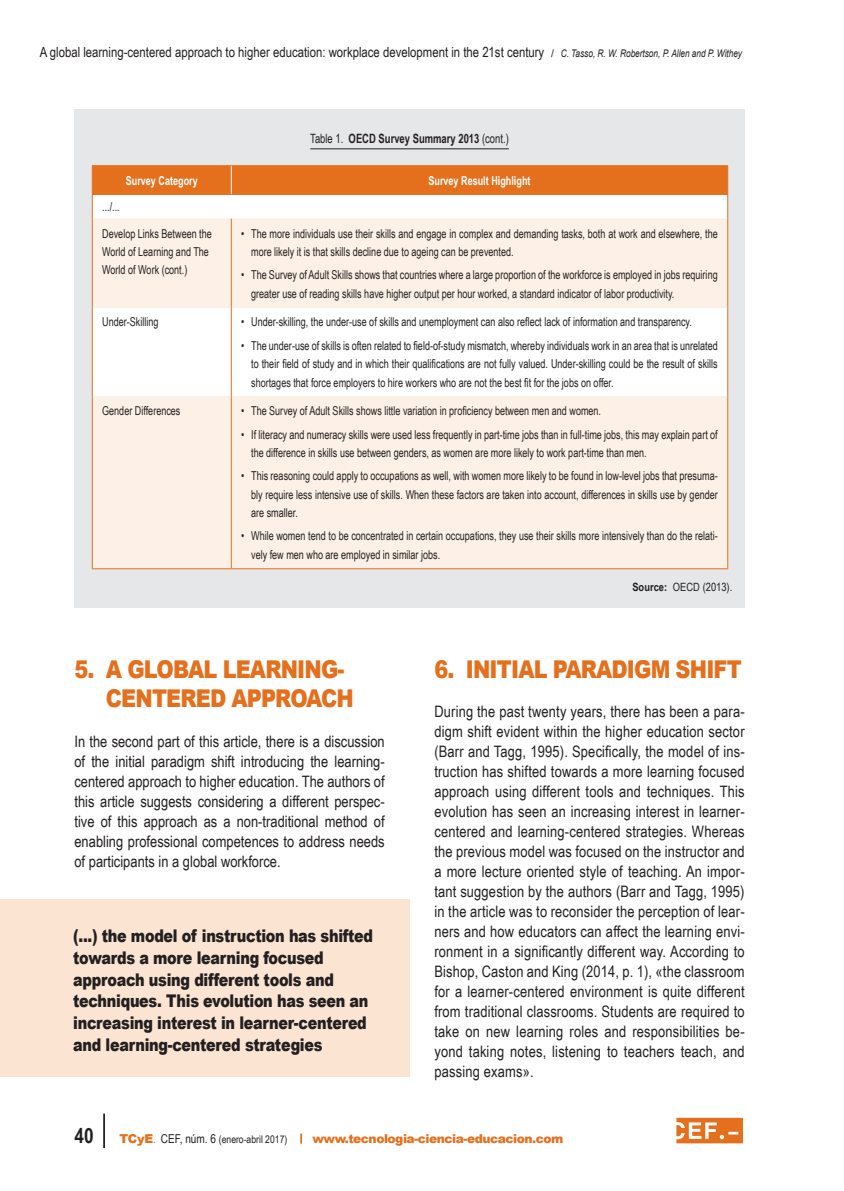
<style>
.page{position:relative;width:844px;height:1191px;background:#fff}
.page>*{position:absolute;margin:0;border:0;box-sizing:border-box;transform-origin:0 0}
._1__epigrafe{font:900 24.5px/29.8px "Arial";letter-spacing:-.04em;color:#e4701e;scale:.85 1}
.t1{font:900 17.5px/21.9px "Arial";letter-spacing:-.02em;color:#231f20;scale:.82 1}
.texto_general{font:15.75px/19.9px "Arial Narrow";letter-spacing:.005em;color:#231f20;text-align:justify}
.t2{font:14px "Arial Narrow";color:#231f20}
.texto_general-2{font:700 12.78px "Arial Narrow";color:#231f20;scale:.9 1}
.texto_general-3{font:12.25px/18.4px "Arial Narrow";color:#231f20;scale:.9 1}
.t3{font:900 12.25px "Arial";letter-spacing:-.04em;color:#e4701e}
.texto_general-4{font:700 12.25px "Arial Narrow";color:#fff;scale:.9 1}
.nota_al_pie{font:11.38px "Arial Narrow";color:#231f20}
.t4{font:10.5px "Arial Narrow";color:#231f20}
.s1{font-family:"Arial";font-size:10.5px}
.s2{font-family:"Arial";font-style:italic;font-size:10.5px}
.s3{font-weight:400}
.s4{font-weight:700}
.s5{font-weight:700;font-size:21px}
.s6{font-family:"Arial";font-weight:900;font-size:12.25px;color:#e4701e}
.s7{font-size:12.25px;color:#e4701e}
.s8{font-size:12.25px}
</style>
<div class="page">
<hr style="left:103px;top:1113px;width:2px;height:35px;background:#231f20">
<svg style="left:300px;top:1133px;width:2px;height:10px"></svg>
<svg style="left:676px;top:1117px;width:66px;height:26px;background:#ea9051"></svg>
<div style="left:74px;top:109px;width:670px;height:499px;background:#e6e7e9"></div>
<hr style="left:310px;top:148px;width:198px;height:1px;background:#231f20">
<svg style="left:93px;top:219px;width:634px;height:349px;background:#fdf4ed"></svg>
<hr style="left:92px;top:165px;width:139px;height:1px;background:#e4701e">
<hr style="left:231px;top:165px;width:497px;height:1px;background:#e4701e">
<hr style="left:92px;top:219px;width:1px;height:88px;background:#e4701e">
<hr style="left:231px;top:219px;width:1px;height:88px;background:#e4701e">
<hr style="left:727px;top:219px;width:1px;height:88px;background:#e4701e">
<hr style="left:92px;top:307px;width:1px;height:89px;background:#e4701e">
<hr style="left:231px;top:307px;width:1px;height:89px;background:#e4701e">
<hr style="left:727px;top:307px;width:1px;height:89px;background:#e4701e">
<hr style="left:92px;top:396px;width:1px;height:172px;background:#e4701e">
<hr style="left:231px;top:396px;width:1px;height:172px;background:#e4701e">
<hr style="left:727px;top:396px;width:1px;height:172px;background:#e4701e">
<hr style="left:92px;top:568px;width:139px;height:1px;background:#e4701e">
<hr style="left:231px;top:568px;width:497px;height:1px;background:#e4701e">
<svg style="left:92px;top:166px;width:636px;height:53px;background:#f0b083"></svg>
<div style="left:0;top:899px;width:409px;height:177px;background:#fbe5d2"></div>
<p class="t2" style="left:40px;top:42px;width:703px">A global learning-centered approach to higher education: workplace development in the 21st century <span class="s1">/</span> <span class="s2">C. Tasso, R. W. Robertson, P. Allen and P. Withey</span></p>
<p class="texto_general-2" style="left:310px;top:128px;width:222px"><span class="s3">Table 1.</span> OECD Survey Summary 2013 <span class="s3">(cont.)</span></p>
<p class="texto_general-4" style="left:126px;top:171px;width:81px">Survey Category</p>
<p class="texto_general-4" style="left:428px;top:171px;width:115px">Survey Result Highlight</p>
<p class="texto_general-3" style="left:102px;top:197px;width:21px">.../...</p>
<p class="texto_general-3" style="left:102px;top:224px;width:123px">Develop Links Between the<br>World of Learning and The<br>World of Work (cont.)</p>
<p class="texto_general-3" style="left:251px;top:224px;width:520px;text-indent:-10px">• The more individuals use their skills and engage in complex and demanding tasks, both at work and elsewhere, the more likely it is that skills decline due to ageing can be prevented.</p>
<p class="texto_general-3" style="left:251px;top:265px;width:519px;text-indent:-10px">• The Survey of Adult Skills shows that countries where a large proportion of the workforce is employed in jobs requiring greater use of reading skills have higher output per hour worked, a standard indicator of labor productivity.</p>
<p class="texto_general-3" style="left:102px;top:312px;width:64px">Under-Skilling</p>
<p class="texto_general-3" style="left:241px;top:312px;width:502px">• Under-skilling, the under-use of skills and unemployment can also reflect lack of information and transparency.</p>
<p class="texto_general-3" style="left:251px;top:336px;width:520px;text-align:justify;text-indent:-10px">• The under-use of skills is often related to field-of-study mismatch, whereby individuals work in an area that is unrelated to their field of study and in which their qualifications are not fully valued. Under-skilling could be the result of skills shortages that force employers to hire workers who are not the best fit for the jobs on offer.</p>
<p class="texto_general-3" style="left:102px;top:401px;width:88px">Gender Differences</p>
<p class="texto_general-3" style="left:241px;top:401px;width:401px">• The Survey of Adult Skills shows little variation in proficiency between men and women.</p>
<p class="texto_general-3" style="left:251px;top:425px;width:519px;text-indent:-10px">• If literacy and numeracy skills were used less frequently in part-time jobs than in full-time jobs, this may explain part of the difference in skills use between genders, as women are more likely to work part-time than men.</p>
<p class="texto_general-3" style="left:251px;top:466px;width:520px;text-align:justify;text-indent:-10px">• This reasoning could apply to occupations as well, with women more likely to be found in low-level jobs that presuma&shy;bly require less intensive use of skills. When these factors are taken into account, differences in skills use by gender are smaller.</p>
<p class="texto_general-3" style="left:251px;top:526px;width:520px;text-indent:-10px">• While women tend to be concentrated in certain occupations, they use their skills more intensively than do the relati&shy;vely few men who are employed in similar jobs.</p>
<p class="nota_al_pie" style="left:632px;top:579px;width:101px"><span class="s4">Source:</span> OECD (2013).</p>
<p class="_1__epigrafe" style="left:106px;top:653px;width:293px;text-indent:-31px">5. A GLOBAL LEARNING-<br>CENTERED APPROACH</p>
<p class="texto_general" style="left:74px;top:731px;width:312px">In the second part of this article, there is a discussion of the initial paradigm shift introducing the learning&shy;centered approach to higher education. The authors of this article suggests considering a different perspec&shy;tive of this approach as a non-traditional method of enabling professional competences to address needs of participants in a global workforce.</p>
<p class="t1" style="left:73px;top:924px;width:367px">(...) the model of instruction has shifted towards a more learning focused approach using different tools and techniques. This evolution has seen an increasing interest in learner-centered and learning-centered strategies</p>
<p class="_1__epigrafe" style="left:434px;top:653px;width:363px">6. INITIAL PARADIGM SHIFT</p>
<p class="texto_general" style="left:434px;top:701px;width:312px">During the past twenty years, there has been a para&shy;digm shift evident within the higher education sector (Barr and Tagg, 1995). Specifically, the model of ins&shy;truction has shifted towards a more learning focused approach using different tools and techniques. This evolution has seen an increasing interest in learner&shy;centered and learning-centered strategies. Whereas the previous model was focused on the instructor and a more lecture oriented style of teaching. An impor&shy;tant suggestion by the authors (Barr and Tagg, 1995) in the article was to reconsider the perception of lear&shy;ners and how educators can affect the learning envi&shy;ronment in a significantly different way. According to Bishop, Caston and King (2014, p. 1), «the classroom for a learner-centered environment is quite different from traditional classrooms. Students are required to take on new learning roles and responsibilities be&shy;yond taking notes, listening to teachers teach, and passing exams».</p>
<p class="t4" style="left:74px;top:1131px;width:214px"><span class="s5">40</span> <span class="s6">TCyE</span><span class="s7">.</span> <span class="s8">CEF, núm. 6</span> (enero-abril 2017)</p>
<p class="t3" style="left:312px;top:1129px;width:252px">www.tecnologia-ciencia-educacion.com</p>
</div>
